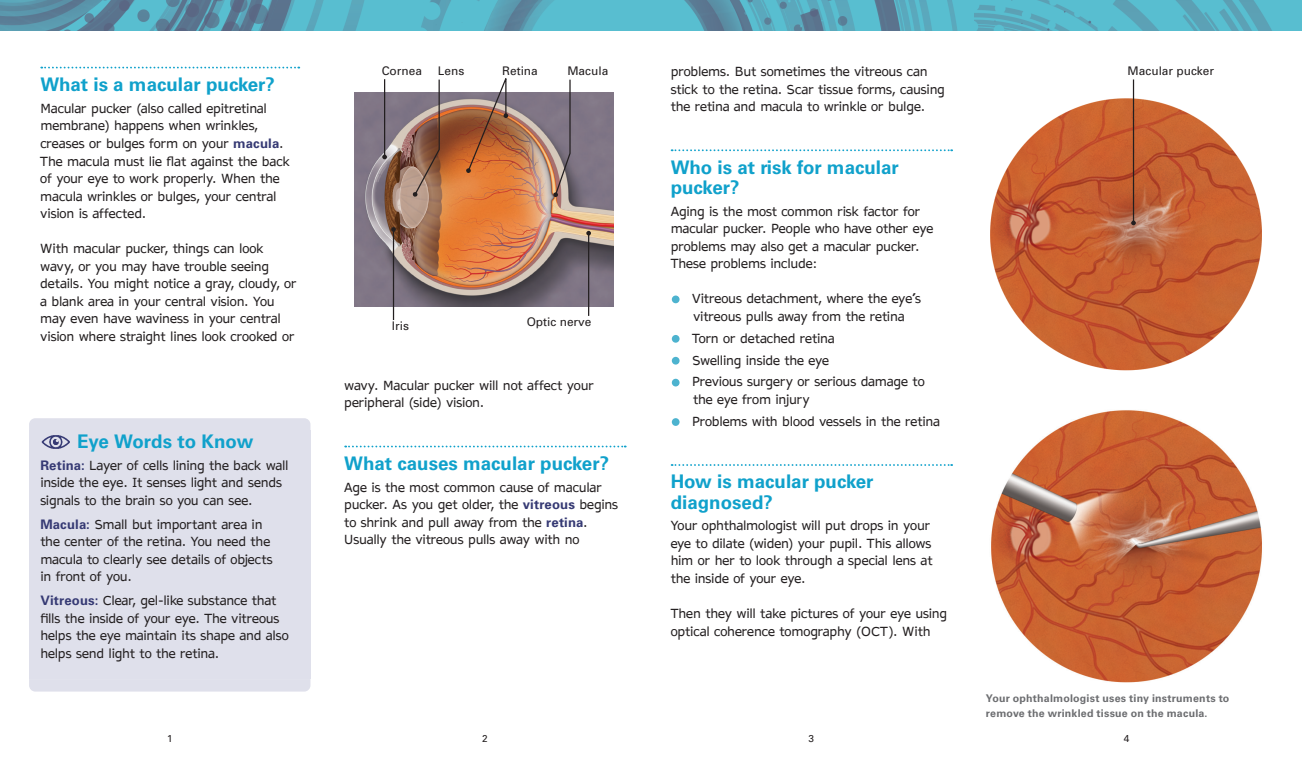
<style>
.page{position:relative;width:1302px;height:764px;background:#fff}
.page>*{position:absolute;margin:0;border:0;box-sizing:border-box;transform-origin:0 0}
.t1{font:700 18.75px/20px "Univers LT Pro 65";color:#10a1cb}
.t2{font:12.5px/17.5px "AP Hont";letter-spacing:-.015em;color:#231f20}
.t3{font:11.88px "Univers";color:#231f20}
.t4{font:700 10.62px/15px "Univers LT Pro 65";letter-spacing:.02em;color:#6c6d70}
.t5{font:10px "Univers LT Pro 55 Roman";color:#231f20}
.s1{font-family:"Univers";font-weight:700;font-size:13.12px;color:#363a74}
.s2{font-family:"Univers LT Pro 65";font-weight:700;font-size:13.12px;color:#363a74}
</style>
<div class="page">
<img style="left:370px;top:0;width:604px;height:31px">
<svg style="left:974px;top:0;width:327px;height:31px;fill:#58bed0"></svg>
<img style="left:0;top:0;width:370px;height:31px">
<svg style="left:41px;top:67px;width:258px;height:1px"></svg>
<svg style="left:345px;top:445px;width:280px;height:2px"></svg>
<svg style="left:671px;top:149px;width:281px;height:2px"></svg>
<svg style="left:671px;top:464px;width:281px;height:1px"></svg>
<div style="left:671px;top:295px;width:8px;height:8px;background:#4db3cf;border-radius:50%"></div>
<div style="left:671px;top:335px;width:8px;height:7px;background:#4db3cf;border-radius:50%"></div>
<svg style="left:671px;top:356px;width:8px;height:8px"></svg>
<div style="left:671px;top:378px;width:8px;height:8px;background:#4db3cf;border-radius:50%"></div>
<div style="left:671px;top:418px;width:8px;height:7px;background:#4db3cf;border-radius:50%"></div>
<div style="left:29px;top:430px;width:281px;height:248px;background:#dfe0eb"></div>
<img style="left:41px;top:435px;width:29px;height:14px">
<div style="left:29px;top:418px;width:281px;height:12px;background:#dfe0eb"></div>
<div style="left:29px;top:678px;width:281px;height:13px;background:#dfe0eb"></div>
<img style="left:354px;top:92px;width:259px;height:214px">
<svg style="left:466px;top:78px;width:42px;height:95px"></svg>
<svg style="left:553px;top:79px;width:18px;height:118px"></svg>
<svg style="left:412px;top:79px;width:28px;height:118px"></svg>
<hr style="left:393px;top:229px;width:1px;height:91px;background:#231f20">
<svg style="left:391px;top:227px;width:5px;height:5px"></svg>
<hr style="left:588px;top:233px;width:1px;height:83px;background:#231f20">
<svg style="left:586px;top:231px;width:5px;height:4px"></svg>
<hr style="left:384px;top:79px;width:1px;height:78px;background:#231f20">
<svg style="left:382px;top:154px;width:5px;height:5px"></svg>
<img style="left:991px;top:410px;width:271px;height:272px">
<img style="left:990px;top:96px;width:272px;height:275px">
<hr style="left:1132px;top:79px;width:1px;height:144px;background:#231f20">
<svg style="left:1131px;top:220px;width:4px;height:5px"></svg>
<h1 class="t1" style="left:40px;top:73px;width:236px">What is a macular pucker?</h1>
<p class="t2" style="left:40px;top:99px;width:251px">Macular pucker (also called epitretinal membrane) happens when wrinkles, creases or bulges form on your <span class="s1">macula</span>.<br>The macula must lie flat against the back of your eye to work properly. When the macula wrinkles or bulges, your central vision is affected.</p>
<p class="t2" style="left:40px;top:239px;width:258px">With macular pucker, things can look wavy, or you may have trouble seeing details. You might notice a gray, cloudy, or a blank area in your central vision. You may even have waviness in your central vision where straight lines look crooked or</p>
<h1 class="t1" style="left:77px;top:430px;width:178px">Eye Words to Know</h1>
<p class="t2" style="left:40px;top:456px;width:250px"><span class="s2">Retina:</span> Layer of cells lining the back wall inside the eye. It senses light and sends signals to the brain so you can see.</p>
<p class="t2" style="left:40px;top:515px;width:234px"><span class="s2">Macula:</span> Small but important area in the center of the retina. You need the macula to clearly see details of objects in front of you.</p>
<p class="t2" style="left:40px;top:591px;width:250px"><span class="s2">Vitreous:</span> Clear, gel-like substance that fills the inside of your eye. The vitreous helps the eye maintain its shape and also helps send light to the retina.</p>
<p class="t3" style="left:381px;top:64px;width:42px">Cornea</p>
<p class="t3" style="left:502px;top:64px;width:37px">Retina</p>
<p class="t3" style="left:438px;top:64px;width:28px">Lens</p>
<p class="t3" style="left:567px;top:64px;width:42px">Macula</p>
<p class="t3" style="left:392px;top:318px;width:19px">Iris</p>
<p class="t3" style="left:526px;top:314px;width:66px">Optic nerve</p>
<p class="t2" style="left:344px;top:376px;width:251px">wavy. Macular pucker will not affect your peripheral (side) vision.</p>
<h1 class="t1" style="left:344px;top:452px;width:266px">What causes macular pucker?</h1>
<p class="t2" style="left:344px;top:478px;width:275px">Age is the most common cause of macular pucker. As you get older, the <span class="s1">vitreous</span> begins to shrink and pull away from the <span class="s1">retina</span>.<br>Usually the vitreous pulls away with no</p>
<p class="t2" style="left:670px;top:63px;width:276px">problems. But sometimes the vitreous can stick to the retina. Scar tissue forms, causing the retina and macula to wrinkle or bulge.</p>
<h1 class="t1" style="left:670px;top:156px;width:230px">Who is at risk for macular pucker?</h1>
<p class="t2" style="left:670px;top:202px;width:264px">Aging is the most common risk factor for macular pucker. People who have other eye problems may also get a macular pucker.<br>These problems include:</p>
<p class="t2" style="left:692px;top:289px;width:230px">Vitreous detachment, where the eye’s vitreous pulls away from the retina</p>
<p class="t2" style="left:692px;top:327px;width:234px;line-height:21.9px">Torn or detached retina<br>Swelling inside the eye<br>Previous surgery or serious damage to</p>
<p class="t2" style="left:692px;top:388px;width:249px;line-height:21.9px">the eye from injury<br>Problems with blood vessels in the retina</p>
<h1 class="t1" style="left:670px;top:470px;width:204px">How is macular pucker diagnosed?</h1>
<p class="t2" style="left:670px;top:516px;width:263px">Your ophthalmologist will put drops in your eye to dilate (widen) your pupil. This allows him or her to look through a special lens at the inside of your eye.</p>
<p class="t2" style="left:670px;top:604px;width:278px">Then they will take pictures of your eye using optical coherence tomography (OCT). With</p>
<p class="t3" style="left:1127px;top:64px;width:88px">Macular pucker</p>
<p class="t4" style="left:985px;top:689px;width:245px">Your ophthalmologist uses tiny instruments to remove the wrinkled tissue on the macula.</p>
<p class="t5" style="left:167px;top:731px;width:7px">1</p>
<p class="t5" style="left:482px;top:731px;width:7px">2</p>
<p class="t5" style="left:808px;top:731px;width:7px">3</p>
<p class="t5" style="left:1123px;top:731px;width:7px">4</p>
</div>
